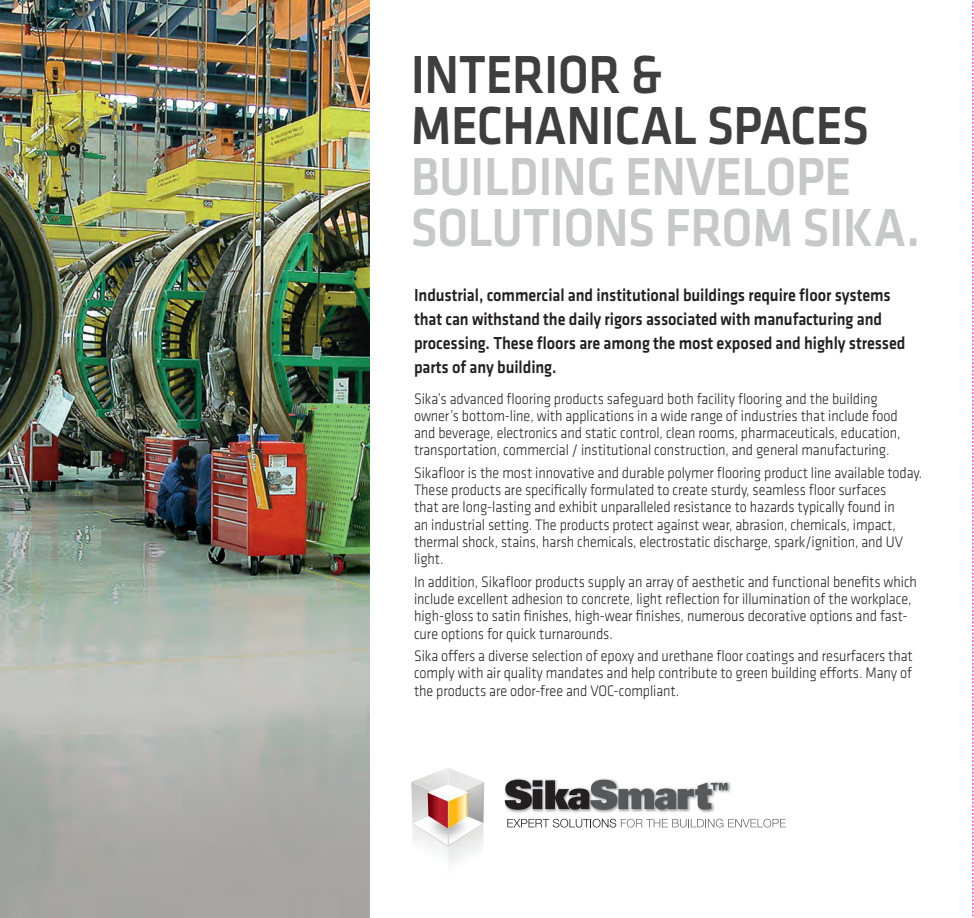
<style>
.page{position:relative;width:974px;height:918px;background:#fff}
.page>*{position:absolute;margin:0;border:0;box-sizing:border-box;transform-origin:0 0}
.t1{font:500 55.5px/51px "Klavika";letter-spacing:-.01em;color:#c7c8ca;scale:.9 1}
.t2{font:500 55.5px/51px "Klavika";letter-spacing:-.01em;color:#3e3e3f;scale:.9 1}
.t3{font:500 18px/24px "Klavika";letter-spacing:-.005em;color:#231f20;scale:.9 1}
.t4{font:300 15.75px/17.2px "Klavika";letter-spacing:-.005em;color:#231f20;scale:.9 1}
</style>
<div class="page">
<img style="left:0;top:0;width:369px;height:918px">
<svg style="left:411px;top:768px;width:73px;height:78px"></svg>
<img style="left:508px;top:778px;width:223px;height:35px">
<svg style="left:504px;top:780px;width:223px;height:30px"></svg>
<svg style="left:507px;top:819px;width:278px;height:9px"></svg>
<svg style="left:972px;top:1px;width:1px;height:916px"></svg>
<h1 class="t2" style="left:410px;top:48px;width:510px">INTERIOR &amp;<br>MECHANICAL SPACES</h1>
<h1 class="t1" style="left:410px;top:150px;width:567px">BUILDING ENVELOPE<br>SOLUTIONS FROM SIKA.</h1>
<p class="t3" style="left:414px;top:282px;width:547px">Industrial, commercial and institutional buildings require floor systems that can withstand the daily rigors associated with manufacturing and processing. These floors are among the most exposed and highly stressed parts of any building.</p>
<p class="t4" style="left:414px;top:390px;width:542px">Sika’s advanced flooring products safeguard both facility flooring and the building owner’s bottom-line, with applications in a wide range of industries that include food and beverage, electronics and static control, clean rooms, pharmaceuticals, education, transportation, commercial / institutional construction, and general manufacturing.</p>
<p class="t4" style="left:414px;top:464px;width:566px">Sikafloor is the most innovative and durable polymer flooring product line available today.<br>These products are specifically formulated to create sturdy, seamless floor surfaces<br>that are long-lasting and exhibit unparalleled resistance to hazards typically found in<br>an industrial setting. The products protect against wear, abrasion, chemicals, impact, thermal shock, stains, harsh chemicals, electrostatic discharge, spark/ignition, and UV light.</p>
<p class="t4" style="left:414px;top:573px;width:560px">In addition, Sikafloor products supply an array of aesthetic and functional benefits which include excellent adhesion to concrete, light reflection for illumination of the workplace, high-gloss to satin finishes, high-wear finishes, numerous decorative options and fast&shy;cure options for quick turnarounds.</p>
<p class="t4" style="left:414px;top:647px;width:555px;text-align:justify">Sika offers a diverse selection of epoxy and urethane floor coatings and resurfacers that comply with air quality mandates and help contribute to green building efforts. Many of the products are odor-free and VOC-compliant.</p>
</div>
